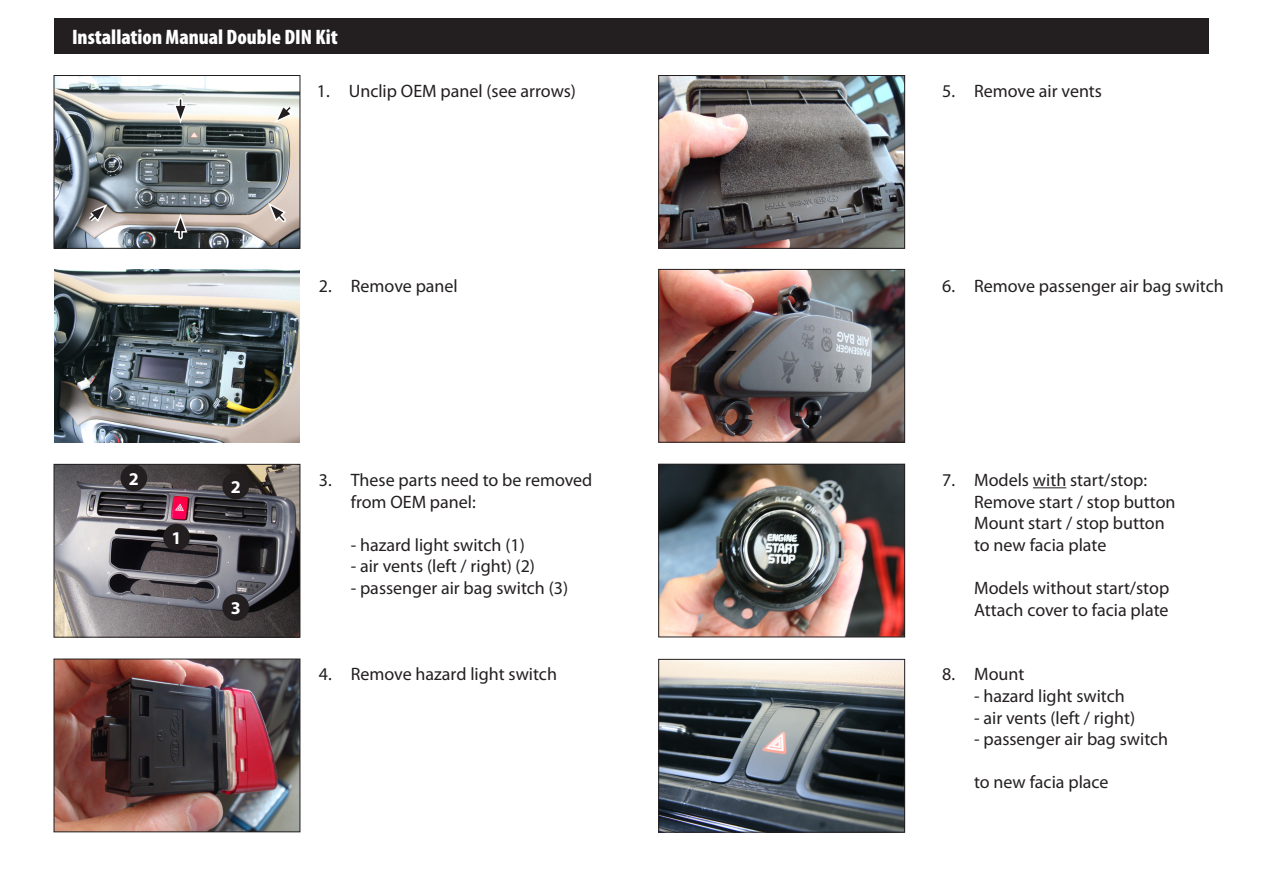
<style>
.page{position:relative;width:1263px;height:893px;background:#fff}
.page>*{position:absolute;margin:0;border:0;box-sizing:border-box;transform-origin:0 0}
.t1{font:900 condensed 21px "Myriad Pro";color:#fff}
.t2{font:18px/21.6px "Myriad Pro";color:#231f20}
.t3{font:700 18px "Myriad Pro";color:#fff}
</style>
<div class="page">
<img style="left:56px;top:77px;width:242px;height:169px">
<div style="left:54px;top:75px;width:246px;height:173px;border:1px solid #231f20"></div>
<img style="left:661px;top:466px;width:242px;height:169px">
<div style="left:659px;top:464px;width:246px;height:173px;border:1px solid #231f20"></div>
<img style="left:661px;top:661px;width:242px;height:169px">
<div style="left:659px;top:659px;width:246px;height:173px;border:1px solid #231f20"></div>
<img style="left:54px;top:270px;width:246px;height:173px">
<svg style="left:267px;top:201px;width:20px;height:23px"></svg>
<svg style="left:173px;top:213px;width:16px;height:27px"></svg>
<svg style="left:173px;top:97px;width:16px;height:27px"></svg>
<img style="left:661px;top:77px;width:242px;height:169px">
<div style="left:659px;top:75px;width:246px;height:173px;border:1px solid #231f20"></div>
<img style="left:56px;top:661px;width:242px;height:169px">
<div style="left:54px;top:659px;width:246px;height:173px;border:1px solid #231f20"></div>
<img style="left:56px;top:466px;width:242px;height:169px">
<div style="left:54px;top:464px;width:246px;height:173px;border:1px solid #231f20"></div>
<img style="left:661px;top:271px;width:242px;height:169px">
<div style="left:659px;top:269px;width:246px;height:173px;border:1px solid #231f20"></div>
<svg style="left:273px;top:105px;width:22px;height:20px"></svg>
<svg style="left:87px;top:203px;width:22px;height:21px"></svg>
<div style="left:222px;top:473px;width:27px;height:26px;background:#231f20;border-radius:50%"></div>
<div style="left:222px;top:594px;width:27px;height:27px;background:#231f20;border-radius:50%"></div>
<div style="left:163px;top:524px;width:27px;height:27px;background:#231f20;border-radius:50%"></div>
<div style="left:120px;top:464px;width:27px;height:27px;background:#231f20;border-radius:50%"></div>
<div style="left:54px;top:19px;width:1155px;height:35px;background:#231f20"></div>
<hr style="left:1033px;top:487px;width:33px;height:1px;background:#231f20">
<p class="t1" style="left:72px;top:23px;width:267px">Installation Manual Double DIN Kit</p>
<p class="t2" style="left:317px;top:80px;width:261px">1. Unclip OEM panel (see arrows)</p>
<p class="t3" style="left:129px;top:467px;width:11px">2</p>
<p class="t3" style="left:172px;top:526px;width:11px">1</p>
<p class="t3" style="left:231px;top:475px;width:11px">2</p>
<p class="t3" style="left:231px;top:596px;width:11px">3</p>
<p class="t2" style="left:319px;top:274px;width:140px">2. Remove panel</p>
<p class="t2" style="left:351px;top:469px;width:243px;text-indent:-32px">3. These parts need to be removed from OEM panel:</p>
<p class="t2" style="left:351px;top:534px;width:176px">- hazard light switch (1)</p>
<p class="t2" style="left:351px;top:555px;width:186px">- air vents (left / right) (2)</p>
<p class="t2" style="left:351px;top:577px;width:219px">- passenger air bag switch (3)</p>
<p class="t2" style="left:319px;top:663px;width:240px">4. Remove hazard light switch</p>
<p class="t2" style="left:942px;top:80px;width:161px">5. Remove air vents</p>
<p class="t2" style="left:942px;top:274px;width:283px">6. Remove passenger air bag switch</p>
<p class="t2" style="left:974px;top:469px;width:203px;text-indent:-32px">7. Models with start/stop:<br>Remove start / stop button</p>
<p class="t2" style="left:974px;top:512px;width:192px">Mount start / stop button</p>
<p class="t2" style="left:974px;top:534px;width:134px">to new facia plate</p>
<p class="t2" style="left:974px;top:577px;width:197px">Models without start/stop<br>Attach cover to facia plate</p>
<p class="t2" style="left:942px;top:663px;width:84px">8. Mount</p>
<p class="t2" style="left:974px;top:685px;width:152px">- hazard light switch</p>
<p class="t2" style="left:974px;top:706px;width:163px">- air vents (left / right)</p>
<p class="t2" style="left:974px;top:728px;width:196px">- passenger air bag switch</p>
<p class="t2" style="left:974px;top:771px;width:136px">to new facia place</p>
</div>
